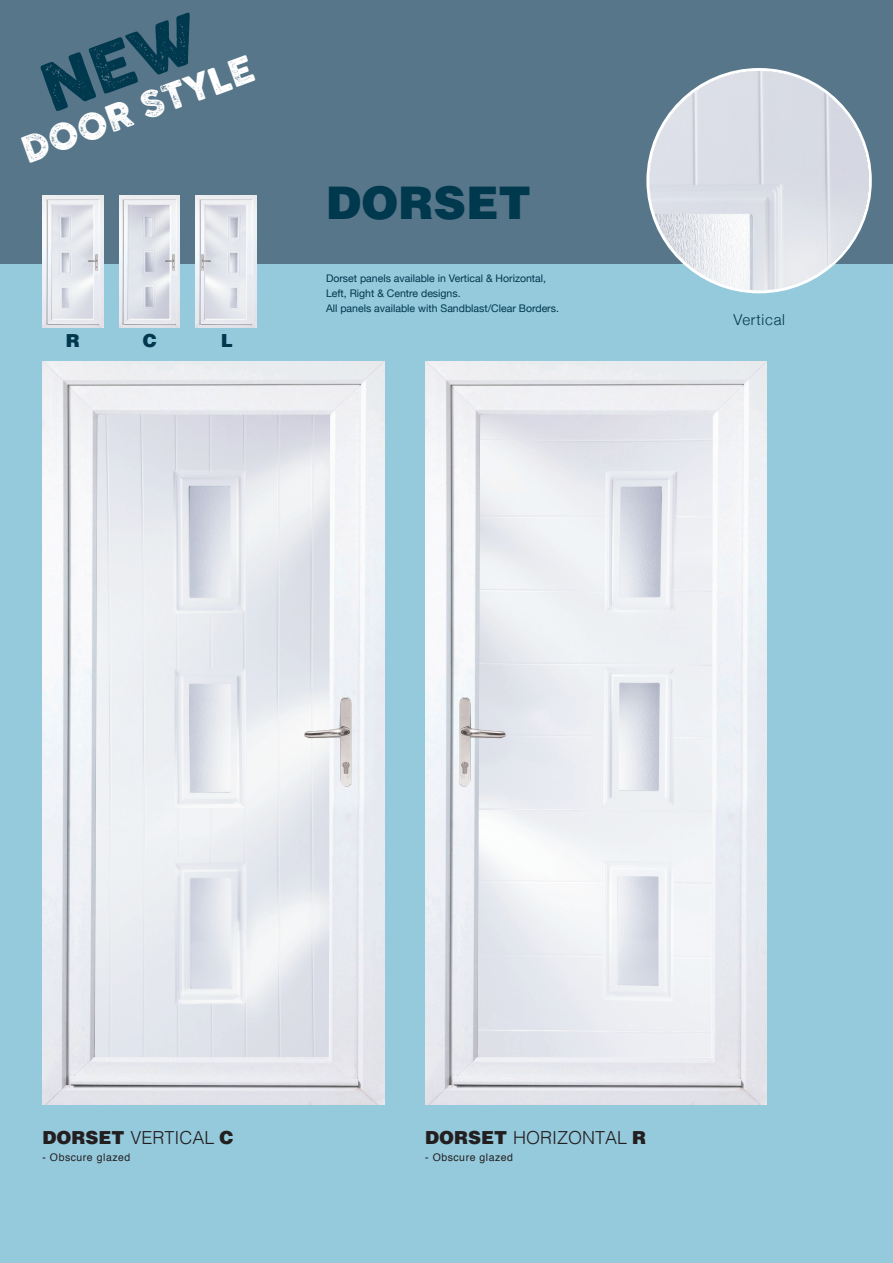
<style>
.page{position:relative;width:893px;height:1263px;background:#fff}
.page>*{position:absolute;margin:0;border:0;box-sizing:border-box;transform-origin:0 0}
.t1{font:900 45px "Helvetica";color:#00384e}
.t2{font:36px "COCOGOOSELETTERPRESS";color:#fff}
.t3{font:300 18px "Helvetica";color:#231f20}
.t4{font:900 18px "Helvetica";color:#00384e}
.t5{font:300 15px "Helvetica Neue";letter-spacing:.05em;color:#00384e}
.t6{font:10.5px/14.7px "Helvetica Neue";color:#00384e}
.t7{font:10.5px "Helvetica";letter-spacing:.05em;color:#231f20}
.s1{font-weight:900}
</style>
<div class="page">
<div style="left:0;top:264px;width:893px;height:999px;background:#95c9dc"></div>
<div style="left:0;top:0;width:893px;height:264px;background:#57768a"></div>
<svg style="left:646px;top:68px;width:226px;height:225px"></svg>
<img style="left:43px;top:361px;width:341px;height:743px">
<img style="left:95px;top:415px;width:235px;height:642px">
<img style="left:305px;top:696px;width:48px;height:91px">
<img style="left:425px;top:361px;width:342px;height:743px">
<img style="left:478px;top:415px;width:235px;height:642px">
<img style="left:458px;top:696px;width:48px;height:91px">
<img style="left:43px;top:196px;width:60px;height:131px">
<img style="left:119px;top:196px;width:61px;height:131px">
<img style="left:196px;top:196px;width:60px;height:131px">
<img style="left:128px;top:205px;width:42px;height:114px">
<img style="left:52px;top:205px;width:41px;height:114px">
<img style="left:205px;top:205px;width:41px;height:114px">
<img style="left:89px;top:255px;width:8px;height:16px">
<img style="left:165px;top:255px;width:9px;height:16px">
<img style="left:202px;top:255px;width:8px;height:16px">
<p class="t2" style="left:14px;top:127px;width:246px;rotate:-20deg">DOOR STYLE</p>
<p class="t4" style="left:66px;top:334px;width:16px">R</p>
<p class="t4" style="left:143px;top:334px;width:16px">C</p>
<p class="t4" style="left:221px;top:334px;width:14px">L</p>
<p class="t1" style="left:326px;top:187px;width:206px">DORSET</p>
<p class="t6" style="left:326px;top:271px;width:222px">Dorset panels available in Vertical &amp; Horizontal,<br>Left, Right &amp; Centre designs.</p>
<p class="t6" style="left:326px;top:300px;width:234px">All panels available with Sandblast/Clear Borders.</p>
<p class="t5" style="left:734px;top:310px;width:53px">Vertical</p>
<p class="t3" style="left:43px;top:1130px;width:193px"><span class="s1">DORSET</span> VERTICAL <span class="s1">C</span></p>
<p class="t7" style="left:43px;top:1152px;width:89px">- Obscure glazed</p>
<p class="t3" style="left:425px;top:1130px;width:223px"><span class="s1">DORSET</span> HORIZONTAL <span class="s1">R</span></p>
<p class="t7" style="left:425px;top:1152px;width:89px">- Obscure glazed</p>
</div>
